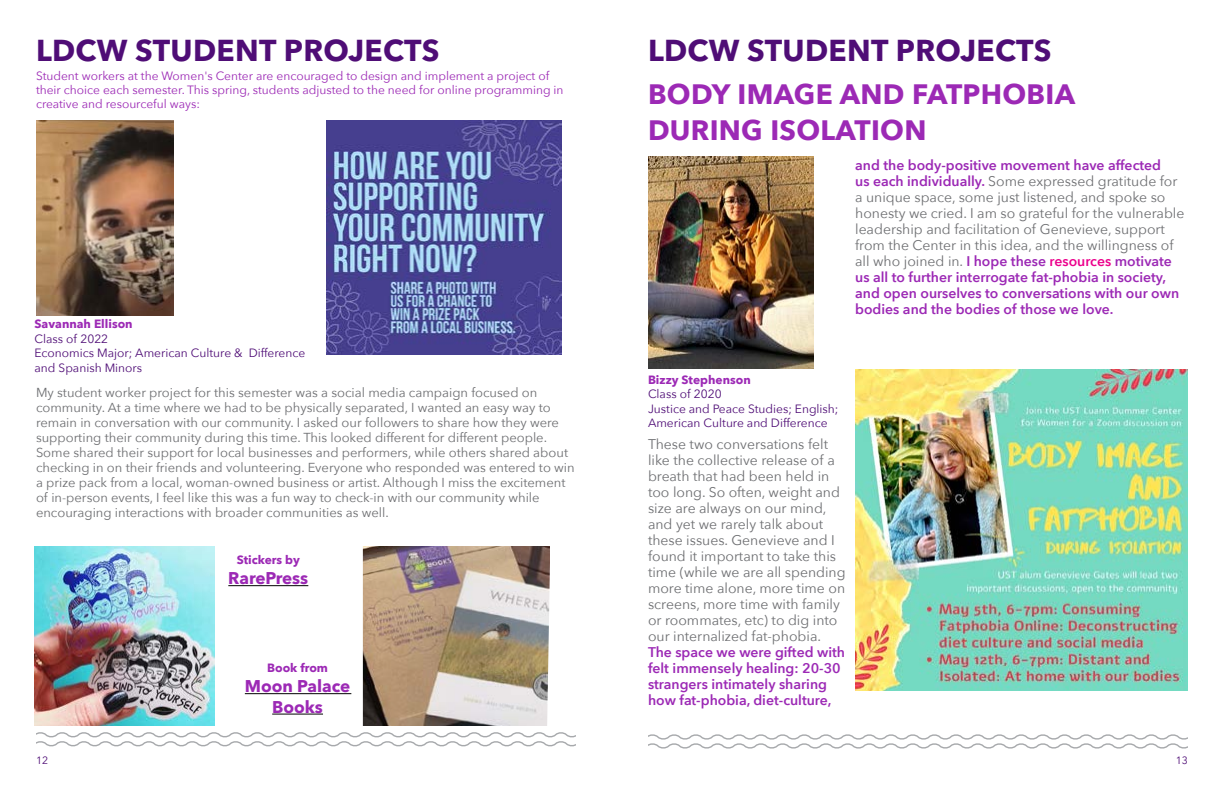
<style>
.page{position:relative;width:1224px;height:792px;background:#fff}
.page>*{position:absolute;margin:0;border:0;box-sizing:border-box;transform-origin:0 0}
.t1{font:700 30px "Avenir Next LT Pro";letter-spacing:.01em;color:#4f0d76}
.t2{font:700 28px/36px "Avenir Next";letter-spacing:.01em;color:#9c29b5}
.t3{font:700 17px/20.4px "Avenir Next";color:#9c29b5;text-align:center}
.t4{font:14px/16px "Avenir Next";color:#6d6e71}
.t5{font:600 14px/16px "Avenir Next";color:#9c29b5}
.t6{font:13px/15px "Avenir Next";color:#6d6e71}
.t7{font:12px/14px "Avenir Next";color:#9c29b5}
.t8{font:12px/14.4px "Avenir Next";color:#4f0d76}
.t9{font:700 12px "Avenir Next";color:#9c29b5}
.t10{font:10.5px "Avenir Next LT Pro";color:#4f0d76}
.s1{font-weight:600;color:#9c29b5}
.s2{font-weight:600;color:#ec008c}
</style>
<div class="page">
<img style="left:855px;top:369px;width:333px;height:321px">
<svg style="left:648px;top:734px;width:540px;height:15px"></svg>
<img style="left:648px;top:156px;width:165px;height:213px">
<svg style="left:36px;top:732px;width:540px;height:15px"></svg>
<img style="left:327px;top:120px;width:234px;height:234px">
<img style="left:363px;top:546px;width:187px;height:180px">
<img style="left:36px;top:120px;width:138px;height:195px">
<img style="left:35px;top:546px;width:180px;height:180px">
<hr style="left:228px;top:585px;width:80px;height:1px;background:#000">
<hr style="left:245px;top:693px;width:106px;height:1px;background:#000">
<hr style="left:272px;top:714px;width:51px;height:1px;background:#000">
<h1 class="t1" style="left:36px;top:32px;width:405px">LDCW STUDENT PROJECTS</h1>
<p class="t7" style="left:36px;top:68px;width:529px">Student workers at the Women's Center are encouraged to design and implement a project of their choice each semester. This spring, students adjusted to the need for online programming in creative and resourceful ways:</p>
<p class="t9" style="left:35px;top:314px;width:100px">Savannah Ellison</p>
<p class="t8" style="left:35px;top:331px;width:272px">Class of 2022<br>Economics Major; American Culture &amp; Difference and Spanish Minors</p>
<p class="t6" style="left:36px;top:385px;width:540px">My student worker project for this semester was a social media campaign focused on community. At a time where we had to be physically separated, I wanted an easy way to remain in conversation with our community. I asked our followers to share how they were supporting their community during this time. This looked different for different people.<br>Some shared their support for local businesses and performers, while others shared about checking in on their friends and volunteering. Everyone who responded was entered to win a prize pack from a local, woman-owned business or artist. Although I miss the excitement of in-person events, I feel like this was a fun way to check-in with our community while encouraging interactions with broader communities as well.</p>
<p class="t9" style="left:237px;top:549px;width:65px">Stickers by</p>
<p class="t3" style="left:228px;top:568px;width:82px">RarePress</p>
<p class="t9" style="left:267px;top:657px;width:62px">Book from</p>
<p class="t3" style="left:245px;top:676px;width:107px">Moon Palace<br>Books</p>
<h1 class="t1" style="left:648px;top:32px;width:405px">LDCW STUDENT PROJECTS</h1>
<h2 class="t2" style="left:648px;top:76px;width:429px">BODY IMAGE AND FATPHOBIA<br>DURING ISOLATION</h2>
<p class="t4" style="left:855px;top:157px;width:331px"><span class="s1">and the body-positive movement have affected<br>us each individually.</span> Some expressed gratitude for a unique space, some just listened, and spoke so honesty we cried. I am so grateful for the vulnerable leadership and facilitation of Genevieve, support from the Center in this idea, and the willingness of all who joined in. <span class="s1">I hope these</span> <span class="s2">resources</span> <span class="s1">motivate us all to further interrogate fat-phobia in society, and open ourselves to conversations with our own bodies and the bodies of those we love.</span></p>
<p class="t9" style="left:648px;top:369px;width:104px">Bizzy Stephenson</p>
<p class="t8" style="left:648px;top:387px;width:192px">Class of 2020<br>Justice and Peace Studies; English;<br>American Culture and Difference</p>
<p class="t4" style="left:648px;top:436px;width:199px">These two conversations felt like the collective release of a breath that had been held in too long. So often, weight and size are always on our mind, and yet we rarely talk about these issues. Genevieve and I found it important to take this time (while we are all spending more time alone, more time on screens, more time with family or roommates, etc) to dig into our internalized fat-phobia.</p>
<p class="t5" style="left:648px;top:644px;width:199px">The space we were gifted with felt immensely healing: 20-30 strangers intimately sharing how fat-phobia, diet-culture,</p>
<p class="t10" style="left:36px;top:754px;width:14px">12</p>
<p class="t10" style="left:1176px;top:754px;width:14px">13</p>
</div>
